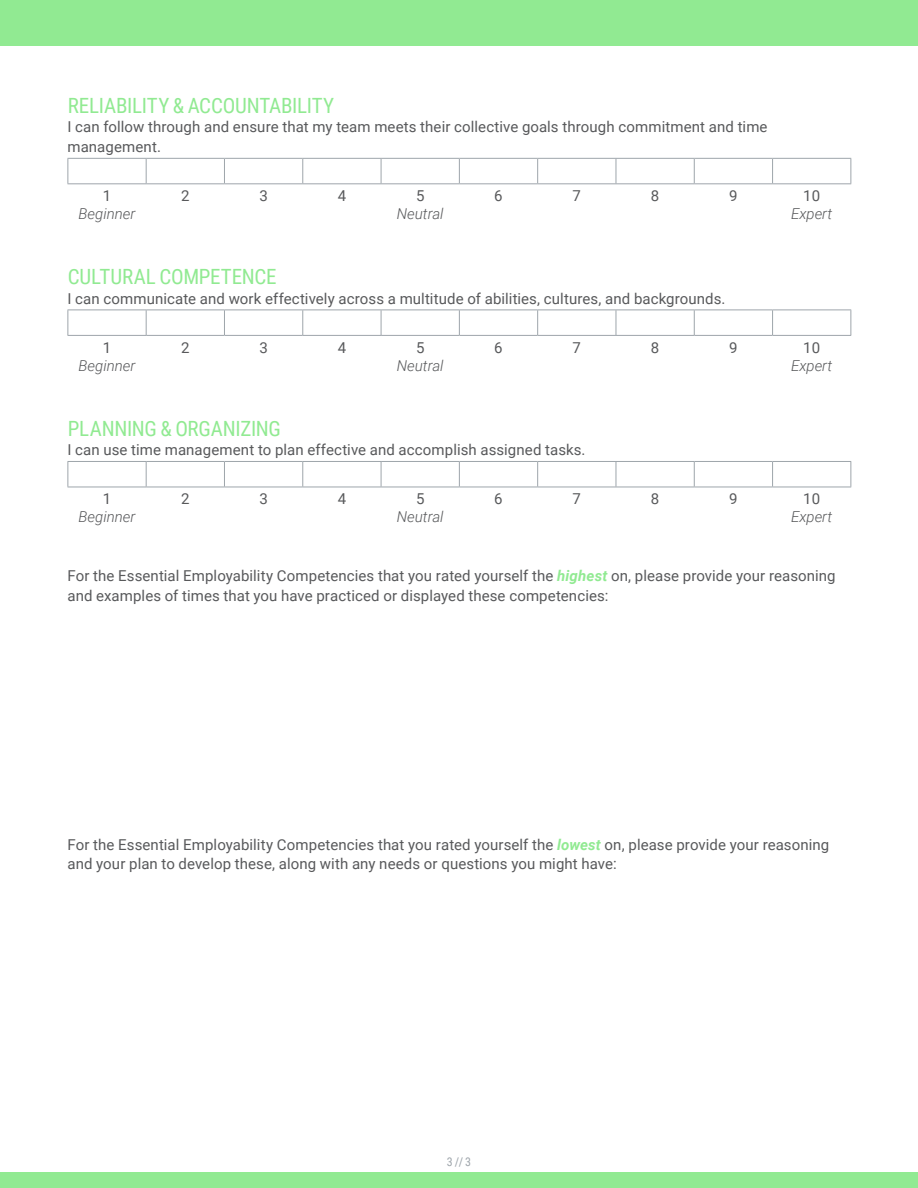
<style>
.page{position:relative;width:918px;height:1188px;background:#fff}
.page>*{position:absolute;margin:0;border:0;box-sizing:border-box;transform-origin:0 0}
.t1{font:21px "Roboto Condensed";letter-spacing:-.01em;color:#91ea92}
.t2{font:15px/19.5px "Roboto";letter-spacing:.005em;color:#58595b}
.t3{font:italic 300 15px "Roboto";color:#58595b}
.t4{font:12px "Roboto Condensed";color:#9ea5ab}
.s1{font-weight:700;font-style:italic;color:#91ea92}
</style>
<div class="page">
<div style="left:0;top:0;width:918px;height:46px;background:#91ea92"></div>
<div style="left:0;top:1173px;width:918px;height:15px;background:#91ea92"></div>
<hr style="left:68px;top:158px;width:78px;height:1px;background:#9ea5ab">
<svg style="left:68px;top:159px;width:1px;height:24px"></svg>
<hr style="left:146px;top:158px;width:78px;height:1px;background:#9ea5ab">
<svg style="left:146px;top:159px;width:1px;height:24px"></svg>
<hr style="left:224px;top:158px;width:79px;height:1px;background:#9ea5ab">
<svg style="left:224px;top:159px;width:1px;height:24px"></svg>
<hr style="left:303px;top:158px;width:78px;height:1px;background:#9ea5ab">
<svg style="left:302px;top:159px;width:1px;height:24px"></svg>
<hr style="left:381px;top:158px;width:78px;height:1px;background:#9ea5ab">
<svg style="left:381px;top:159px;width:1px;height:24px"></svg>
<hr style="left:459px;top:158px;width:79px;height:1px;background:#9ea5ab">
<svg style="left:459px;top:159px;width:1px;height:24px"></svg>
<hr style="left:538px;top:158px;width:78px;height:1px;background:#9ea5ab">
<svg style="left:537px;top:159px;width:1px;height:24px"></svg>
<hr style="left:616px;top:158px;width:78px;height:1px;background:#9ea5ab">
<svg style="left:616px;top:159px;width:1px;height:24px"></svg>
<hr style="left:694px;top:158px;width:79px;height:1px;background:#9ea5ab">
<svg style="left:694px;top:159px;width:1px;height:24px"></svg>
<hr style="left:773px;top:158px;width:78px;height:1px;background:#9ea5ab">
<svg style="left:772px;top:159px;width:1px;height:24px"></svg>
<svg style="left:850px;top:159px;width:1px;height:24px"></svg>
<hr style="left:68px;top:183px;width:78px;height:1px;background:#9ea5ab">
<hr style="left:146px;top:183px;width:78px;height:1px;background:#9ea5ab">
<hr style="left:224px;top:183px;width:79px;height:1px;background:#9ea5ab">
<hr style="left:303px;top:183px;width:78px;height:1px;background:#9ea5ab">
<hr style="left:381px;top:183px;width:78px;height:1px;background:#9ea5ab">
<hr style="left:459px;top:183px;width:79px;height:1px;background:#9ea5ab">
<hr style="left:538px;top:183px;width:78px;height:1px;background:#9ea5ab">
<hr style="left:616px;top:183px;width:78px;height:1px;background:#9ea5ab">
<hr style="left:694px;top:183px;width:79px;height:1px;background:#9ea5ab">
<hr style="left:773px;top:183px;width:78px;height:1px;background:#9ea5ab">
<hr style="left:68px;top:310px;width:78px;height:1px;background:#9ea5ab">
<svg style="left:68px;top:310px;width:1px;height:25px"></svg>
<hr style="left:146px;top:310px;width:78px;height:1px;background:#9ea5ab">
<svg style="left:146px;top:310px;width:1px;height:25px"></svg>
<hr style="left:224px;top:310px;width:79px;height:1px;background:#9ea5ab">
<svg style="left:224px;top:310px;width:1px;height:25px"></svg>
<hr style="left:303px;top:310px;width:78px;height:1px;background:#9ea5ab">
<svg style="left:302px;top:310px;width:1px;height:25px"></svg>
<hr style="left:381px;top:310px;width:78px;height:1px;background:#9ea5ab">
<svg style="left:381px;top:310px;width:1px;height:25px"></svg>
<hr style="left:459px;top:310px;width:79px;height:1px;background:#9ea5ab">
<svg style="left:459px;top:310px;width:1px;height:25px"></svg>
<hr style="left:538px;top:310px;width:78px;height:1px;background:#9ea5ab">
<svg style="left:537px;top:310px;width:1px;height:25px"></svg>
<hr style="left:616px;top:310px;width:78px;height:1px;background:#9ea5ab">
<svg style="left:616px;top:310px;width:1px;height:25px"></svg>
<hr style="left:694px;top:310px;width:79px;height:1px;background:#9ea5ab">
<svg style="left:694px;top:310px;width:1px;height:25px"></svg>
<hr style="left:773px;top:310px;width:78px;height:1px;background:#9ea5ab">
<svg style="left:772px;top:310px;width:1px;height:25px"></svg>
<svg style="left:850px;top:310px;width:1px;height:25px"></svg>
<hr style="left:68px;top:335px;width:78px;height:1px;background:#9ea5ab">
<hr style="left:146px;top:335px;width:78px;height:1px;background:#9ea5ab">
<hr style="left:224px;top:335px;width:79px;height:1px;background:#9ea5ab">
<hr style="left:303px;top:335px;width:78px;height:1px;background:#9ea5ab">
<hr style="left:381px;top:335px;width:78px;height:1px;background:#9ea5ab">
<hr style="left:459px;top:335px;width:79px;height:1px;background:#9ea5ab">
<hr style="left:538px;top:335px;width:78px;height:1px;background:#9ea5ab">
<hr style="left:616px;top:335px;width:78px;height:1px;background:#9ea5ab">
<hr style="left:694px;top:335px;width:79px;height:1px;background:#9ea5ab">
<hr style="left:773px;top:335px;width:78px;height:1px;background:#9ea5ab">
<hr style="left:68px;top:461px;width:78px;height:1px;background:#9ea5ab">
<svg style="left:68px;top:462px;width:1px;height:25px"></svg>
<hr style="left:146px;top:461px;width:78px;height:1px;background:#9ea5ab">
<svg style="left:146px;top:462px;width:1px;height:25px"></svg>
<hr style="left:224px;top:461px;width:79px;height:1px;background:#9ea5ab">
<svg style="left:224px;top:462px;width:1px;height:25px"></svg>
<hr style="left:303px;top:461px;width:78px;height:1px;background:#9ea5ab">
<svg style="left:302px;top:462px;width:1px;height:25px"></svg>
<hr style="left:381px;top:461px;width:78px;height:1px;background:#9ea5ab">
<svg style="left:381px;top:462px;width:1px;height:25px"></svg>
<hr style="left:459px;top:461px;width:79px;height:1px;background:#9ea5ab">
<svg style="left:459px;top:462px;width:1px;height:25px"></svg>
<hr style="left:538px;top:461px;width:78px;height:1px;background:#9ea5ab">
<svg style="left:537px;top:462px;width:1px;height:25px"></svg>
<hr style="left:616px;top:461px;width:78px;height:1px;background:#9ea5ab">
<svg style="left:616px;top:462px;width:1px;height:25px"></svg>
<hr style="left:694px;top:461px;width:79px;height:1px;background:#9ea5ab">
<svg style="left:694px;top:462px;width:1px;height:25px"></svg>
<hr style="left:773px;top:461px;width:78px;height:1px;background:#9ea5ab">
<svg style="left:772px;top:462px;width:1px;height:25px"></svg>
<svg style="left:850px;top:462px;width:1px;height:25px"></svg>
<hr style="left:68px;top:487px;width:78px;height:1px;background:#9ea5ab">
<hr style="left:146px;top:487px;width:78px;height:1px;background:#9ea5ab">
<hr style="left:224px;top:487px;width:79px;height:1px;background:#9ea5ab">
<hr style="left:303px;top:487px;width:78px;height:1px;background:#9ea5ab">
<hr style="left:381px;top:487px;width:78px;height:1px;background:#9ea5ab">
<hr style="left:459px;top:487px;width:79px;height:1px;background:#9ea5ab">
<hr style="left:538px;top:487px;width:78px;height:1px;background:#9ea5ab">
<hr style="left:616px;top:487px;width:78px;height:1px;background:#9ea5ab">
<hr style="left:694px;top:487px;width:79px;height:1px;background:#9ea5ab">
<hr style="left:773px;top:487px;width:78px;height:1px;background:#9ea5ab">
<h1 class="t1" style="left:68px;top:91px;width:268px">RELIABILITY &amp; ACCOUNTABILITY</h1>
<p class="t2" style="left:68px;top:117px;width:702px">I can follow through and ensure that my team meets their collective goals through commitment and time management.</p>
<p class="t2" style="left:103px;top:185px;width:10px">1</p>
<p class="t3" style="left:79px;top:203px;width:58px">Beginner</p>
<p class="t2" style="left:181px;top:185px;width:10px">2</p>
<p class="t2" style="left:259px;top:185px;width:10px">3</p>
<p class="t2" style="left:338px;top:185px;width:10px">4</p>
<p class="t2" style="left:416px;top:185px;width:10px">5</p>
<p class="t3" style="left:397px;top:203px;width:48px">Neutral</p>
<p class="t2" style="left:494px;top:185px;width:10px">6</p>
<p class="t2" style="left:573px;top:185px;width:10px">7</p>
<p class="t2" style="left:651px;top:185px;width:10px">8</p>
<p class="t2" style="left:729px;top:185px;width:10px">9</p>
<p class="t2" style="left:803px;top:185px;width:18px">10</p>
<p class="t3" style="left:791px;top:203px;width:43px">Expert</p>
<h1 class="t1" style="left:68px;top:262px;width:210px">CULTURAL COMPETENCE</h1>
<p class="t2" style="left:68px;top:288px;width:660px">I can communicate and work effectively across a multitude of abilities, cultures, and backgrounds.</p>
<p class="t2" style="left:103px;top:337px;width:10px">1</p>
<p class="t3" style="left:79px;top:355px;width:58px">Beginner</p>
<p class="t2" style="left:181px;top:337px;width:10px">2</p>
<p class="t2" style="left:259px;top:337px;width:10px">3</p>
<p class="t2" style="left:338px;top:337px;width:10px">4</p>
<p class="t2" style="left:416px;top:337px;width:10px">5</p>
<p class="t3" style="left:397px;top:355px;width:48px">Neutral</p>
<p class="t2" style="left:494px;top:337px;width:10px">6</p>
<p class="t2" style="left:573px;top:337px;width:10px">7</p>
<p class="t2" style="left:651px;top:337px;width:10px">8</p>
<p class="t2" style="left:729px;top:337px;width:10px">9</p>
<p class="t2" style="left:803px;top:337px;width:18px">10</p>
<p class="t3" style="left:791px;top:355px;width:43px">Expert</p>
<h1 class="t1" style="left:68px;top:413px;width:215px">PLANNING &amp; ORGANIZING</h1>
<p class="t2" style="left:68px;top:439px;width:520px">I can use time management to plan effective and accomplish assigned tasks.</p>
<p class="t2" style="left:103px;top:489px;width:10px">1</p>
<p class="t3" style="left:79px;top:506px;width:58px">Beginner</p>
<p class="t2" style="left:181px;top:489px;width:10px">2</p>
<p class="t2" style="left:259px;top:489px;width:10px">3</p>
<p class="t2" style="left:338px;top:489px;width:10px">4</p>
<p class="t2" style="left:416px;top:489px;width:10px">5</p>
<p class="t3" style="left:397px;top:506px;width:48px">Neutral</p>
<p class="t2" style="left:494px;top:489px;width:10px">6</p>
<p class="t2" style="left:573px;top:489px;width:10px">7</p>
<p class="t2" style="left:651px;top:489px;width:10px">8</p>
<p class="t2" style="left:729px;top:489px;width:10px">9</p>
<p class="t2" style="left:803px;top:489px;width:18px">10</p>
<p class="t3" style="left:791px;top:506px;width:43px">Expert</p>
<p class="t2" style="left:68px;top:566px;width:770px">For the Essential Employability Competencies that you rated yourself the <span class="s1">highest</span> on, please provide your reasoning and examples of times that you have practiced or displayed these competencies:</p>
<p class="t2" style="left:67px;top:834px;width:763px">For the Essential Employability Competencies that you rated yourself the <span class="s1">lowest</span> on, please provide your reasoning and your plan to develop these, along with any needs or questions you might have:</p>
<p class="t4" style="left:447px;top:1153px;width:26px">3 // 3</p>
</div>
